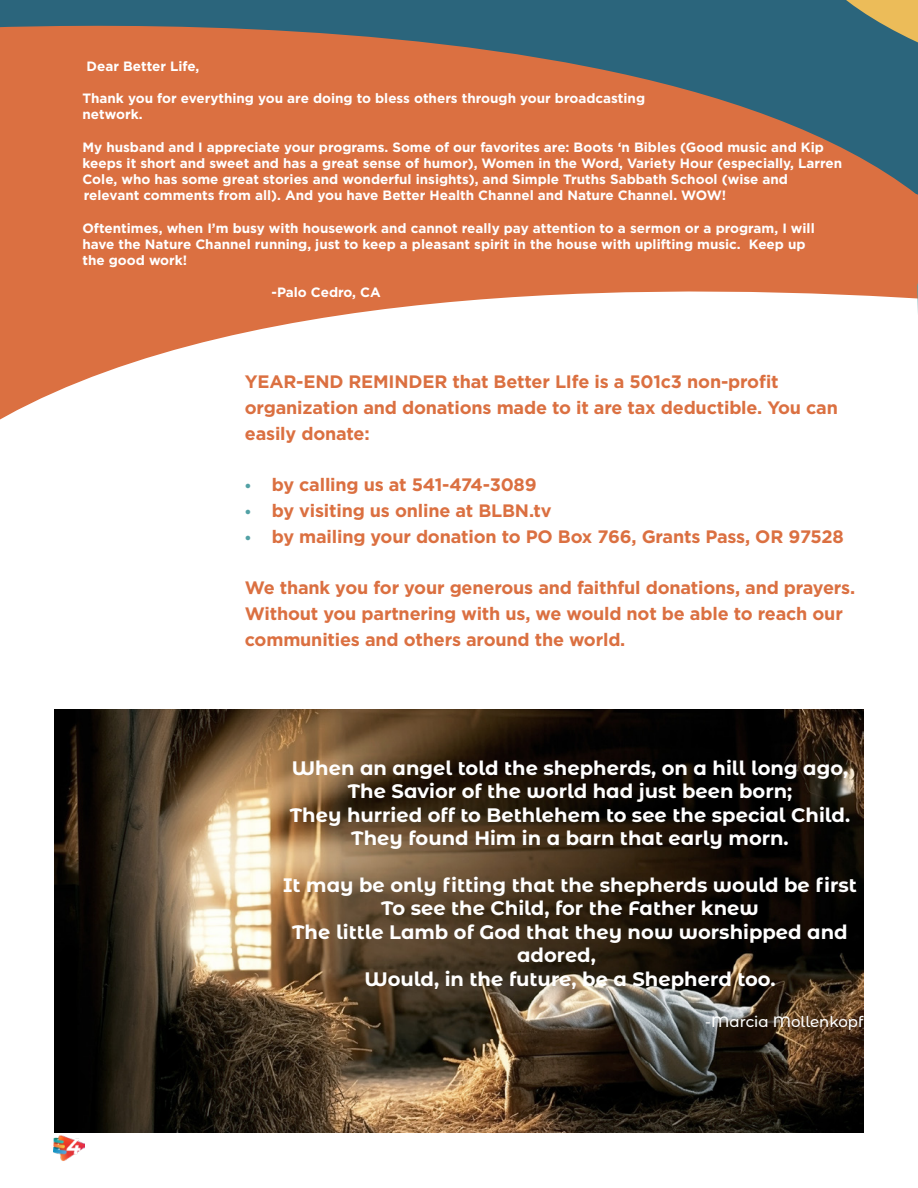
<style>
.page{position:relative;width:918px;height:1188px;background:#fff}
.page>*{position:absolute;margin:0;border:0;box-sizing:border-box;transform-origin:0 0}
.Copy{font:700 19.5px/23.4px "Montserrat Alternates";color:#fff}
.Intro{font:700 18px/25.8px "Gotham";letter-spacing:-.01em;color:#db7041}
.Copy-2{font:500 15px "Montserrat Alternates";color:#fff}
.Copy-3{font:700 13.5px/16.2px "Gotham";color:#fff}
.s1{font-family:"Montserrat Alternates";color:#52a1a5}
</style>
<div class="page">
<svg style="left:0;top:0;width:806px;height:39px;fill:#2b657c"></svg>
<svg style="left:0;top:39px;width:806px;height:72px;fill:#db7041"></svg>
<svg style="left:0;top:111px;width:918px;height:309px;fill:#db7041"></svg>
<svg style="left:917px;top:281px;width:1px;height:52px"></svg>
<svg style="left:806px;top:0;width:112px;height:274px"></svg>
<img style="left:54px;top:709px;width:809px;height:423px">
<img style="left:54px;top:1135px;width:31px;height:26px">
<p class="Copy-3" style="left:87px;top:58px;width:114px">Dear Better Life,</p>
<p class="Copy-3" style="left:82px;top:90px;width:564px">Thank you for everything you are doing to bless others through your broadcasting</p>
<p class="Copy-3" style="left:82px;top:106px;width:62px">network.</p>
<p class="Copy-3" style="left:82px;top:139px;width:743px">My husband and I appreciate your programs. Some of our favorites are: Boots ‘n Bibles (Good music and Kip</p>
<p class="Copy-3" style="left:82px;top:155px;width:761px">keeps it short and sweet and has a great sense of humor), Women in the Word, Variety Hour (especially, Larren</p>
<p class="Copy-3" style="left:82px;top:171px;width:707px">Cole, who has some great stories and wonderful insights), and Simple Truths Sabbath School (wise and relevant comments from all). And you have Better Health Channel and Nature Channel. WOW!</p>
<p class="Copy-3" style="left:82px;top:220px;width:734px">Oftentimes, when I’m busy with housework and cannot really pay attention to a sermon or a program, I will</p>
<p class="Copy-3" style="left:82px;top:236px;width:725px">have the Nature Channel running, just to keep a pleasant spirit in the house with uplifting music. Keep up</p>
<p class="Copy-3" style="left:82px;top:252px;width:106px">the good work!</p>
<p class="Copy-3" style="left:272px;top:284px;width:111px">-Palo Cedro, CA</p>
<p class="Intro" style="left:245px;top:369px;width:595px">YEAR-END REMINDER that Better LIfe is a 501c3 non-profit organization and donations made to it are tax deductible. You can easily donate:</p>
<p class="Intro" style="left:245px;top:472px;width:293px"><span class="s1">•</span> by calling us at 541-474-3089</p>
<p class="Intro" style="left:245px;top:498px;width:308px"><span class="s1">•</span> by visiting us online at BLBN.tv</p>
<p class="Intro" style="left:245px;top:523px;width:601px"><span class="s1">•</span> by mailing your donation to PO Box 766, Grants Pass, OR 97528</p>
<p class="Intro" style="left:245px;top:575px;width:612px">We thank you for your generous and faithful donations, and prayers.<br>Without you partnering with us, we would not be able to reach our communities and others around the world.</p>
<p class="Copy" style="left:292px;top:755px;width:558px">When an angel told the shepherds, on a hill long ago,</p>
<p class="Copy" style="left:348px;top:779px;width:446px">The Savior of the world had just been born;</p>
<p class="Copy" style="left:290px;top:802px;width:562px">They hurried off to Bethlehem to see the special Child.</p>
<p class="Copy" style="left:351px;top:826px;width:439px">They found Him in a barn that early morn.</p>
<p class="Copy" style="left:283px;top:872px;width:575px">It may be only fitting that the shepherds would be first</p>
<p class="Copy" style="left:381px;top:896px;width:379px">To see the Child, for the Father knew</p>
<p class="Copy" style="left:517px;top:919px;width:332px;text-indent:-225px">The little Lamb of God that they now worshipped and adored,</p>
<p class="Copy" style="left:364px;top:966px;width:413px">Would, in the future, be a Shepherd too.</p>
<p class="Copy-2" style="left:705px;top:1011px;width:159px">-Marcia Mollenkopf</p>
</div>
